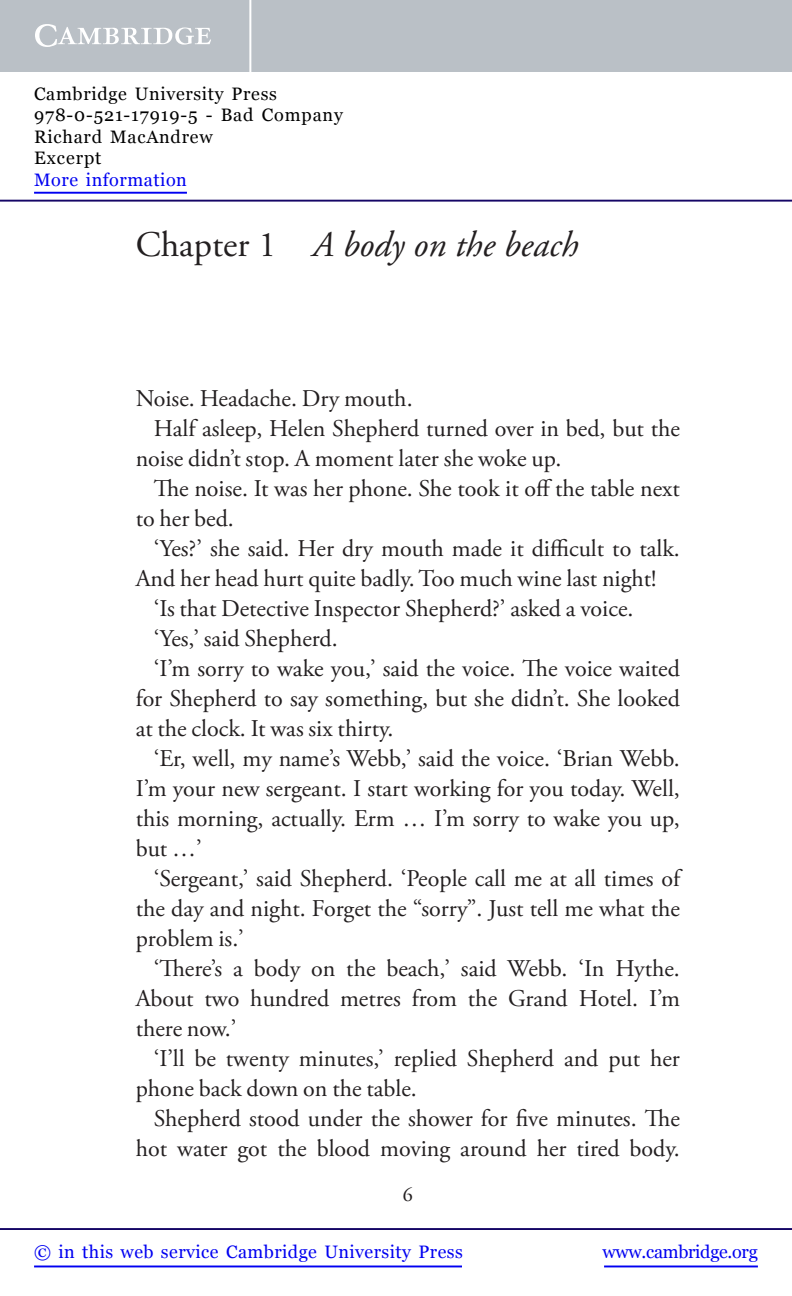
<style>
.page{position:relative;width:792px;height:1296px;background:#fff}
.page>*{position:absolute;margin:0;border:0;box-sizing:border-box;transform-origin:0 0}
.t1{font:italic 36px "Adobe Garamond Pro";color:#231f20}
.t2{font:24px "Adobe Garamond Pro";color:#231f20}
.t3{font:20px "Adobe Garamond Pro";color:#231f20}
.t4{font:18px/21.6px "Georgia";letter-spacing:.045em;color:#000}
.t5{font:18px "Georgia";letter-spacing:.025em;color:#0000f1}
.t6{font:18px "Georgia";letter-spacing:-.015em;color:#0000f1}
.s1{font-style:normal}
</style>
<div class="page">
<hr style="left:0;top:1228px;width:792px;height:2px;background:#150666">
<hr style="left:0;top:200px;width:792px;height:2px;background:#150666">
<div style="left:0;top:0;width:792px;height:72px;background:#bac0c6"></div>
<svg style="left:35px;top:24px;width:176px;height:23px"></svg>
<hr style="left:249px;top:0;width:2px;height:72px;background:#fff">
<hr style="left:604px;top:1266px;width:154px;height:1px;background:#0000f1">
<hr style="left:34px;top:1266px;width:428px;height:1px;background:#0000f1">
<hr style="left:34px;top:192px;width:153px;height:2px;background:#0000f1">
<p class="t4" style="left:34px;top:83px;width:310px">Cambridge University Press<br>978-0-521-17919-5 - Bad Company<br>Richard MacAndrew<br>Excerpt</p>
<p class="t5" style="left:34px;top:170px;width:154px">More information</p>
<h1 class="t1" style="left:136px;top:223px;width:444px"><span class="s1">Chapter 1</span> A body on the beach</h1>
<p class="t2" style="left:136px;top:389px;width:278px">Noise. Headache. Dry mouth.</p>
<p class="t2" style="left:154px;top:419px;width:528px">Half asleep, Helen Shepherd turned over in bed, but the</p>
<p class="t2" style="left:136px;top:449px;width:427px">noise didn’t stop. A moment later she woke up.</p>
<p class="t2" style="left:154px;top:479px;width:528px">The noise. It was her phone. She took it off the table next</p>
<p class="t2" style="left:136px;top:509px;width:100px">to her bed.</p>
<p class="t2" style="left:154px;top:539px;width:528px">‘Yes?’ she said. Her dry mouth made it difficult to talk.</p>
<p class="t2" style="left:136px;top:569px;width:522px">And her head hurt quite badly. Too much wine last night!</p>
<p class="t2" style="left:154px;top:599px;width:481px">‘Is that Detective Inspector Shepherd?’ asked a voice.</p>
<p class="t2" style="left:154px;top:629px;width:186px">‘Yes,’ said Shepherd.</p>
<p class="t2" style="left:154px;top:659px;width:528px">‘I’m sorry to wake you,’ said the voice. The voice waited</p>
<p class="t2" style="left:136px;top:689px;width:546px">for Shepherd to say something, but she didn’t. She looked</p>
<p class="t2" style="left:136px;top:719px;width:259px">at the clock. It was six thirty.</p>
<p class="t2" style="left:154px;top:749px;width:528px">‘Er, well, my name’s Webb,’ said the voice. ‘Brian Webb.</p>
<p class="t2" style="left:136px;top:779px;width:546px">I’m your new sergeant. I start working for you today. Well,</p>
<p class="t2" style="left:136px;top:809px;width:546px">this morning, actually. Erm … I’m sorry to wake you up,</p>
<p class="t2" style="left:136px;top:839px;width:68px">but …’</p>
<p class="t2" style="left:154px;top:869px;width:528px">‘Sergeant,’ said Shepherd. ‘People call me at all times of</p>
<p class="t2" style="left:136px;top:899px;width:546px">the day and night. Forget the “sorry”. Just tell me what the</p>
<p class="t2" style="left:136px;top:929px;width:110px">problem is.’</p>
<p class="t2" style="left:154px;top:959px;width:528px">‘There’s a body on the beach,’ said Webb. ‘In Hythe.</p>
<p class="t2" style="left:136px;top:989px;width:546px">About two hundred metres from the Grand Hotel. I’m</p>
<p class="t2" style="left:136px;top:1019px;width:102px">there now.’</p>
<p class="t2" style="left:154px;top:1049px;width:528px">‘I’ll be twenty minutes,’ replied Shepherd and put her</p>
<p class="t2" style="left:136px;top:1079px;width:283px">phone back down on the table.</p>
<p class="t2" style="left:154px;top:1109px;width:528px">Shepherd stood under the shower for five minutes. The</p>
<p class="t2" style="left:136px;top:1139px;width:546px">hot water got the blood moving around her tired body.</p>
<p class="t3" style="left:403px;top:1186px;width:11px">6</p>
<p class="t5" style="left:34px;top:1242px;width:430px">© in this web service Cambridge University Press</p>
<p class="t6" style="left:603px;top:1242px;width:157px">www.cambridge.org</p>
</div>
